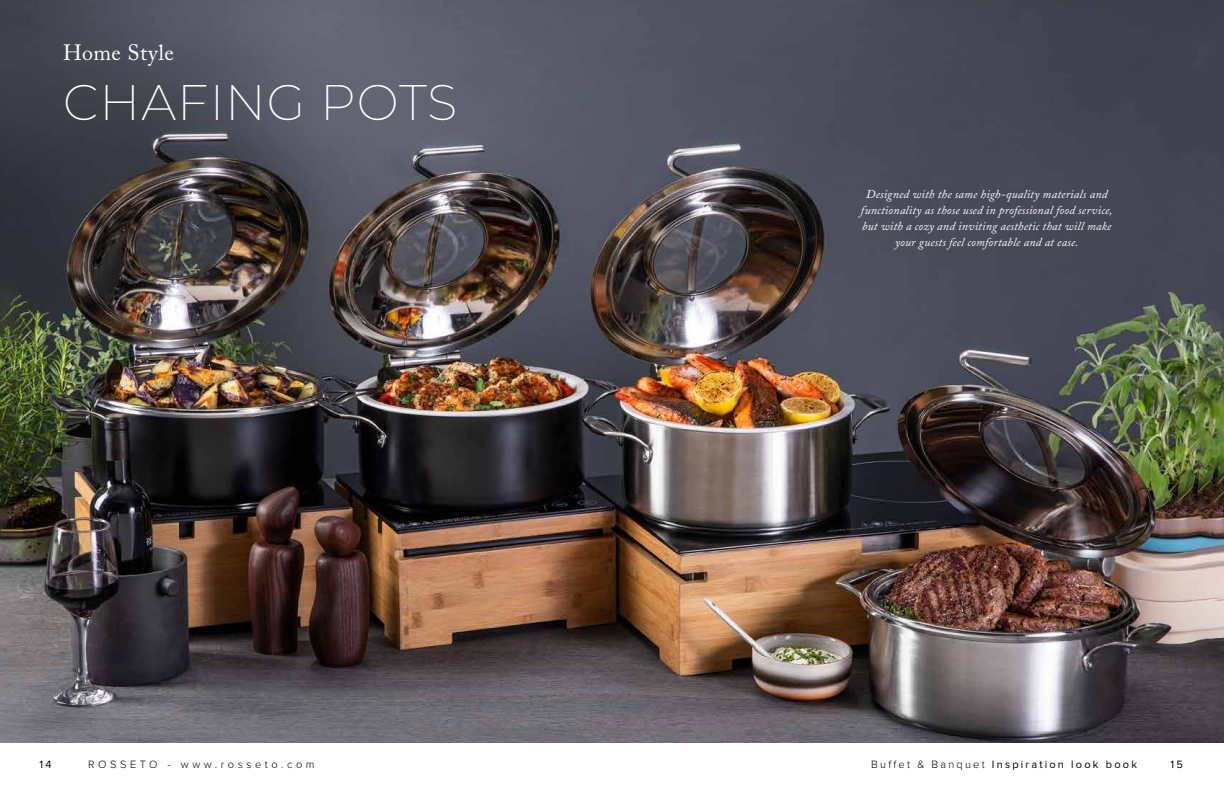
<style>
.page{position:relative;width:1224px;height:792px;background:#fff}
.page>*{position:absolute;margin:0;border:0;box-sizing:border-box;transform-origin:0 0}
.t1{font:200 50px "Montserrat";letter-spacing:.02em;color:#fff}
.t2{font:22px "Adobe Caslon Pro";letter-spacing:.02em;color:#fff}
.t3{font:italic 12px/16px "Adobe Caslon Pro";letter-spacing:.015em;color:#fff;text-align:center}
.t4{font:11px "Proxima Nova";letter-spacing:.2em;color:#000}
.t5{font:300 11px "Proxima Nova";letter-spacing:.325em;color:#000}
.s1{font-weight:300}
</style>
<div class="page">
<img style="left:0;top:0;width:1224px;height:743px">
<h2 class="t2" style="left:63px;top:40px;width:112px">Home Style</h2>
<h1 class="t1" style="left:63px;top:69px;width:396px">CHAFING POTS</h1>
<p class="t3" style="left:861px;top:186px;width:253px">Designed with the same high-quality materials and functionality as those used in professional food service, but with a cozy and inviting aesthetic that will make your guests feel comfortable and at ease.</p>
<p class="t4" style="left:39px;top:756px;width:14px">14</p>
<p class="t5" style="left:88px;top:756px;width:228px">ROSSETO - www.rosseto.com</p>
<p class="t4" style="left:871px;top:756px;width:267px"><span class="s1">Buffet &amp; Banquet</span> Inspiration look book</p>
<p class="t4" style="left:1170px;top:756px;width:14px">15</p>
</div>
